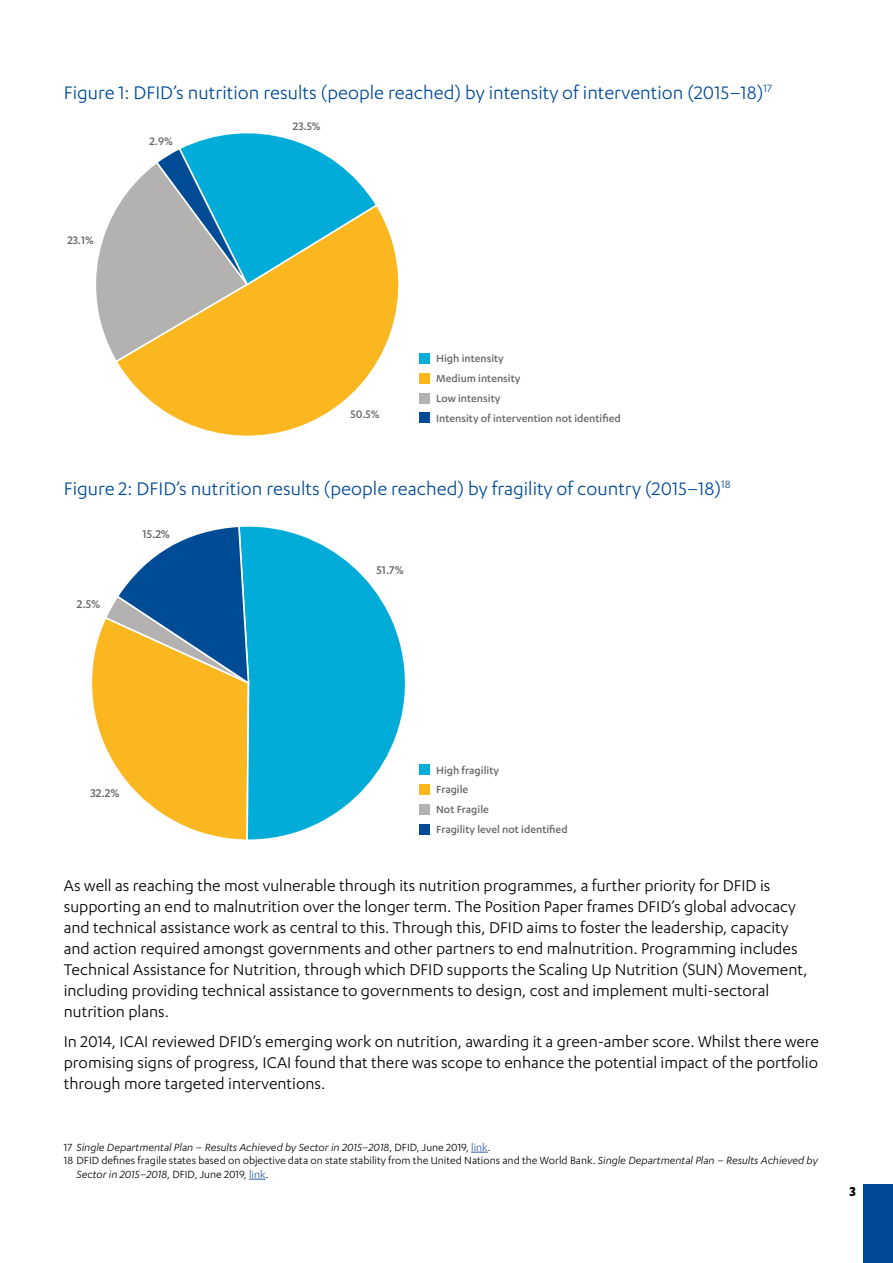
<style>
.page{position:relative;width:893px;height:1263px;background:#fff}
.page>*{position:absolute;margin:0;border:0;box-sizing:border-box;transform-origin:0 0}
.t1{font:21px "Karbon";color:#004a97}
.t2{font:18px/21px "Karbon";color:#000}
.t3{font:700 15px "Karbon";color:#000}
.t4{font:500 13.05px "Karbon";color:#676767}
.t5{font:500 12.6px "Karbon";color:#676767}
.t6{font:12px "Karbon";color:#000}
.t7{font:500 12px/20px "Karbon";color:#666}
.t8{font:italic 12px "Karbon";color:#000}
.s1{font-style:normal}
.s2{font-style:normal;color:#275b9b}
.s3{font-style:italic}
</style>
<div class="page">
<div style="left:863px;top:1184px;width:30px;height:79px;background:#004a97"></div>
<svg style="left:471px;top:1152px;width:17px;height:1px"></svg>
<svg style="left:249px;top:1179px;width:17px;height:1px"></svg>
<div style="left:419px;top:353px;width:11px;height:11px;background:#00add8"></div>
<div style="left:419px;top:373px;width:11px;height:11px;background:#ffb819"></div>
<div style="left:419px;top:393px;width:11px;height:11px;background:#b3b2b1"></div>
<div style="left:419px;top:412px;width:11px;height:11px;background:#004a97"></div>
<div style="left:419px;top:764px;width:11px;height:11px;background:#00add8"></div>
<div style="left:419px;top:784px;width:11px;height:11px;background:#ffb819"></div>
<div style="left:419px;top:804px;width:11px;height:11px;background:#b3b2b1"></div>
<div style="left:419px;top:824px;width:11px;height:11px;background:#004a97"></div>
<svg style="left:251px;top:526px;width:154px;height:314px"></svg>
<svg style="left:92px;top:526px;width:159px;height:314px"></svg>
<svg style="left:118px;top:211px;width:281px;height:225px"></svg>
<svg style="left:96px;top:133px;width:283px;height:231px;background:#a2ba97"></svg>
<p class="t1" style="left:64px;top:81px;width:710px">Figure 1: DFID’s nutrition results (people reached) by intensity of intervention (2015–18)<sup>17</sup></p>
<p class="t5" style="left:67px;top:233px;width:28px">23.1%</p>
<p class="t5" style="left:149px;top:134px;width:25px">2.9%</p>
<p class="t5" style="left:293px;top:119px;width:29px">23.5%</p>
<p class="t5" style="left:351px;top:407px;width:30px">50.5%</p>
<p class="t7" style="left:436px;top:348px;width:186px">High intensity<br>Medium intensity<br>Low intensity<br>Intensity of intervention not identified</p>
<p class="t1" style="left:64px;top:477px;width:668px">Figure 2: DFID’s nutrition results (people reached) by fragility of country (2015–18)<sup>18</sup></p>
<p class="t4" style="left:77px;top:596px;width:25px">2.5%</p>
<p class="t4" style="left:143px;top:527px;width:29px">15.2%</p>
<p class="t4" style="left:377px;top:563px;width:29px">51.7%</p>
<p class="t4" style="left:91px;top:786px;width:30px">32.2%</p>
<p class="t7" style="left:436px;top:760px;width:133px">High fragility<br>Fragile<br>Not Fragile<br>Fragility level not identified</p>
<p class="t2" style="left:64px;top:874px;width:746px">As well as reaching the most vulnerable through its nutrition programmes, a further priority for DFID is supporting an end to malnutrition over the longer term. The Position Paper frames DFID’s global advocacy and technical assistance work as central to this. Through this, DFID aims to foster the leadership, capacity and action required amongst governments and other partners to end malnutrition. Programming includes Technical Assistance for Nutrition, through which DFID supports the Scaling Up Nutrition (SUN) Movement, including providing technical assistance to governments to design, cost and implement multi-sectoral nutrition plans.</p>
<p class="t2" style="left:64px;top:1030px;width:757px;text-align:justify">In 2014, ICAI reviewed DFID’s emerging work on nutrition, awarding it a green-amber score. Whilst there were promising signs of progress, ICAI found that there was scope to enhance the potential impact of the portfolio through more targeted interventions.</p>
<p class="t8" style="left:64px;top:1141px;width:428px"><span class="s1">17</span> Single Departmental Plan – Results Achieved by Sector in 2015–2018<span class="s1">, DFID, June 2019,</span> <span class="s2">link</span><span class="s1">.</span></p>
<p class="t6" style="left:64px;top:1154px;width:755px">18 DFID defines fragile states based on objective data on state stability from the United Nations and the World Bank. <span class="s3">Single Departmental Plan – Results Achieved by</span></p>
<p class="t8" style="left:77px;top:1168px;width:194px">Sector in 2015–2018<span class="s1">, DFID, June 2019,</span> <span class="s2">link</span><span class="s1">.</span></p>
<p class="t3" style="left:850px;top:1183px;width:8px">3</p>
</div>
